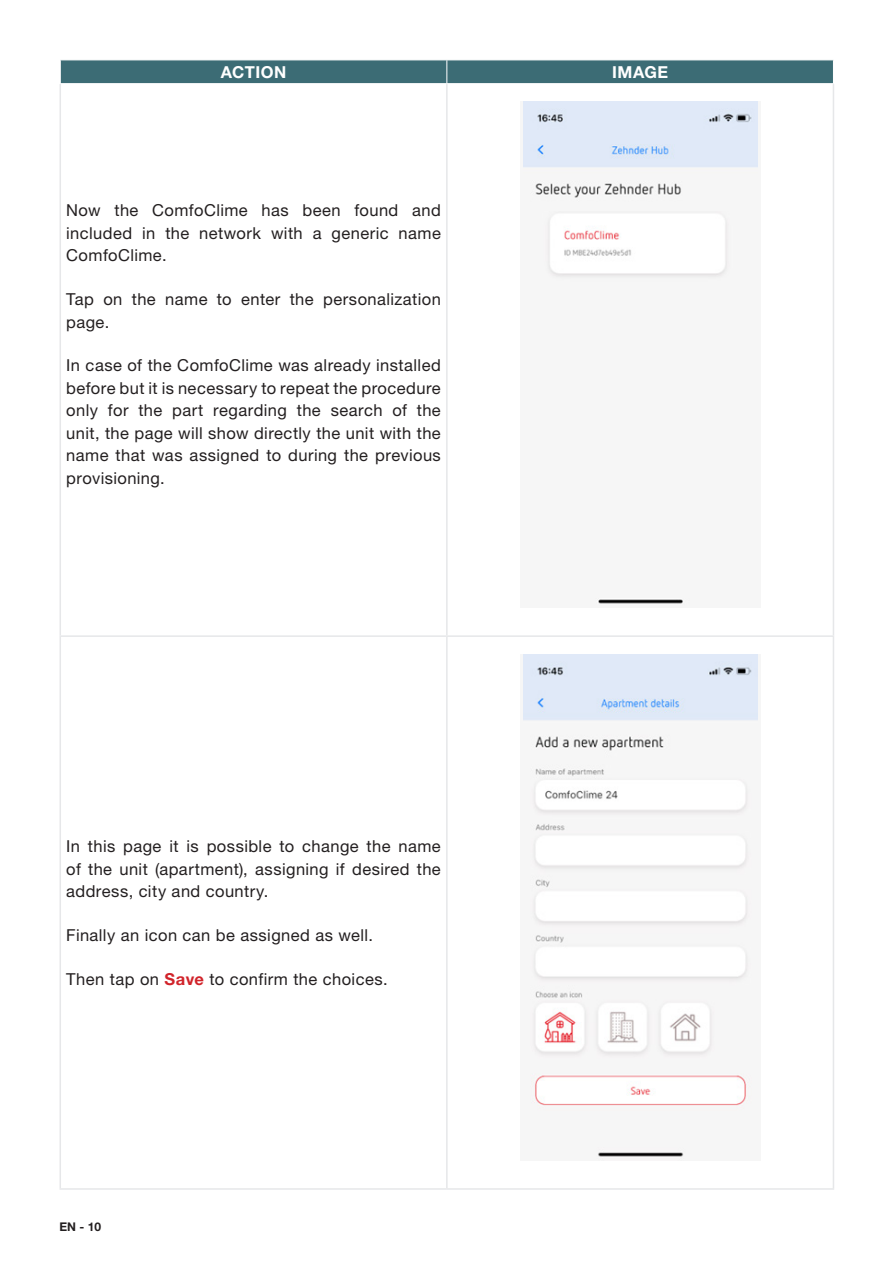
<style>
.page{position:relative;width:893px;height:1263px;background:#fff}
.page>*{position:absolute;margin:0;border:0;box-sizing:border-box;transform-origin:0 0}
.Platte_tekst{font:16.5px/22.5px "Helvetica Neue LT Pro";letter-spacing:.025em;color:#231f20;text-align:justify}
.Platte_tekst-2{font:700 16.5px "Helvetica Neue LT Pro";letter-spacing:.03em;color:#fff}
.t1{font:700 12px "Helvetica Neue LT Pro";color:#231f20}
.s1{font-weight:700;color:#d1232a}
</style>
<div class="page">
<hr style="left:60px;top:84px;width:1px;height:551px;background:#e6e7e9">
<hr style="left:60px;top:635px;width:387px;height:2px;background:#e6e7e9">
<hr style="left:60px;top:637px;width:1px;height:551px;background:#e6e7e9">
<hr style="left:60px;top:1188px;width:387px;height:2px;background:#e6e7e9">
<hr style="left:446px;top:84px;width:2px;height:551px;background:#e6e7e9">
<hr style="left:447px;top:635px;width:387px;height:2px;background:#e6e7e9">
<hr style="left:446px;top:637px;width:2px;height:551px;background:#e6e7e9">
<hr style="left:447px;top:1188px;width:387px;height:2px;background:#e6e7e9">
<svg style="left:60px;top:60px;width:774px;height:24px;background:#47747d"></svg>
<hr style="left:833px;top:84px;width:1px;height:551px;background:#e6e7e9">
<hr style="left:833px;top:637px;width:1px;height:551px;background:#e6e7e9">
<div style="left:520px;top:101px;width:240px;height:506px;background:#f6f6f6"></div>
<img style="left:524px;top:102px;width:233px;height:502px">
<div style="left:536px;top:206px;width:204px;height:294px;background:#f6f6f6"></div>
<img style="left:535px;top:212px;width:192px;height:75px">
<div style="left:520px;top:654px;width:240px;height:506px;background:#f6f6f6"></div>
<img style="left:523px;top:654px;width:235px;height:503px">
<p class="Platte_tekst-2" style="left:221px;top:61px;width:67px">ACTION</p>
<p class="Platte_tekst-2" style="left:612px;top:61px;width:58px">IMAGE</p>
<p class="Platte_tekst" style="left:66px;top:199px;width:376px">Now the ComfoClime has been found and included in the network with a generic name ComfoClime.</p>
<p class="Platte_tekst" style="left:66px;top:288px;width:376px">Tap on the name to enter the personalization page.</p>
<p class="Platte_tekst" style="left:66px;top:354px;width:376px">In case of the ComfoClime was already installed before but it is necessary to repeat the procedure only for the part regarding the search of the unit, the page will show directly the unit with the name that was assigned to during the previous provisioning.</p>
<p class="Platte_tekst" style="left:66px;top:835px;width:376px">In this page it is possible to change the name of the unit (apartment), assigning if desired the address, city and country.</p>
<p class="Platte_tekst" style="left:66px;top:923px;width:308px">Finally an icon can be assigned as well.</p>
<p class="Platte_tekst" style="left:66px;top:967px;width:323px">Then tap on <span class="s1">Save</span> to confirm the choices.</p>
<p class="t1" style="left:60px;top:1219px;width:43px">EN - 10</p>
</div>
